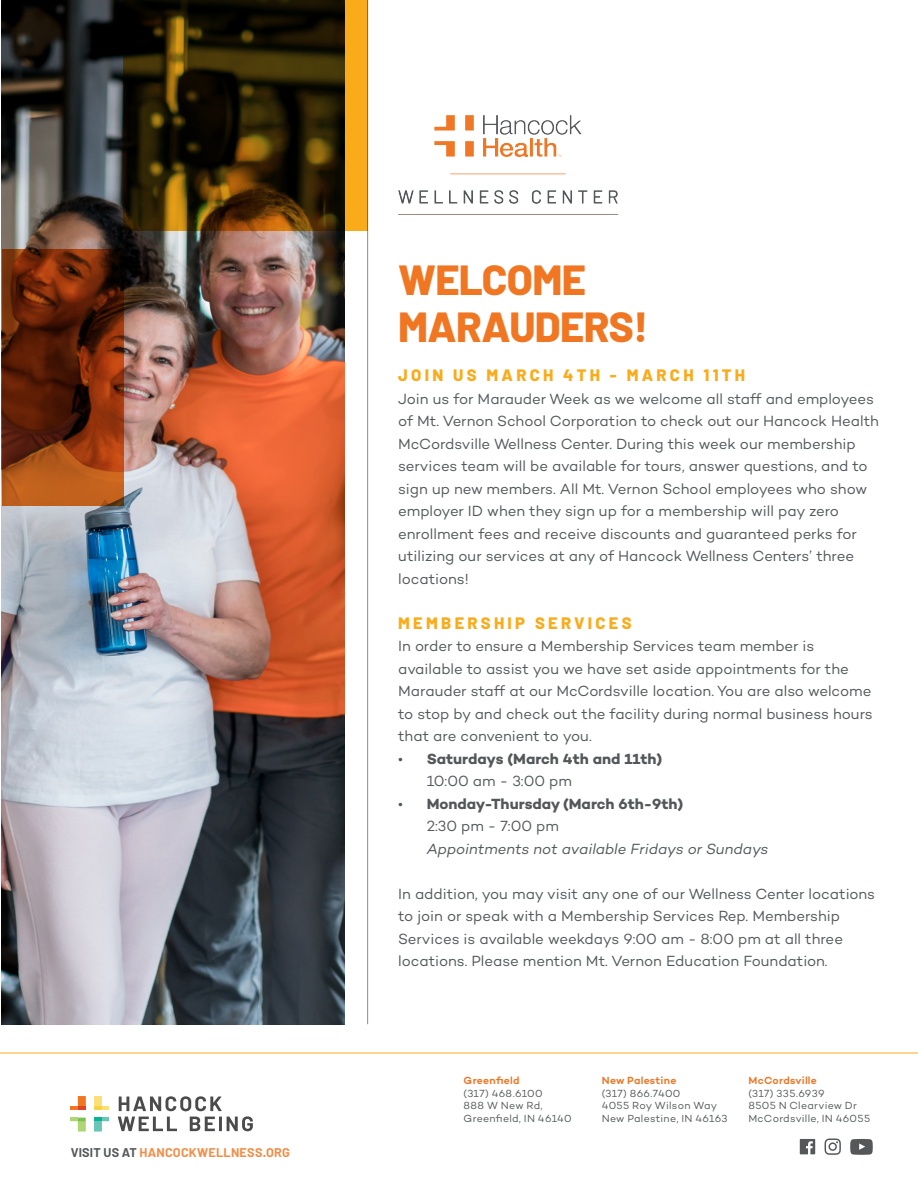
<style>
.page{position:relative;width:918px;height:1188px;background:#fff}
.page>*{position:absolute;margin:0;border:0;box-sizing:border-box;transform-origin:0 0}
.t1{font:800 42px/46.2px "Barlow";letter-spacing:-.015em;color:#f07622}
.t2{font:800 16.5px "Barlow";letter-spacing:.2em;color:#faab1a}
.t3{font:15px/22.5px "Campton";letter-spacing:-.005em;color:#545759}
.t4{font:700 15px "Campton";color:#545759}
.t5{font:italic 15px "Campton";letter-spacing:-.005em;color:#545759}
.t6{font:700 12.75px "Barlow";letter-spacing:.015em;color:#f18e48}
.t7{font:10.5px/12.6px "Campton";letter-spacing:.025em;color:#545759}
.t8{font:600 10.5px "Campton";letter-spacing:.025em;color:#ed7625}
.s1{color:#57585a}
.s2{font-weight:400}
</style>
<div class="page">
<img style="left:2px;top:0;width:343px;height:1024px">
<hr style="left:367px;top:0;width:1px;height:1024px;background:#988c7d">
<svg style="left:124px;top:0;width:244px;height:231px;background:#412d06"></svg>
<svg style="left:3px;top:250px;width:121px;height:256px;background:#742d0b"></svg>
<svg style="left:118px;top:1096px;width:135px;height:35px"></svg>
<svg style="left:71px;top:1096px;width:15px;height:14px"></svg>
<svg style="left:71px;top:1118px;width:15px;height:13px"></svg>
<svg style="left:94px;top:1096px;width:15px;height:14px"></svg>
<svg style="left:94px;top:1118px;width:15px;height:13px"></svg>
<img style="left:399px;top:115px;width:219px;height:88px">
<hr style="left:398px;top:214px;width:220px;height:1px;background:#988c7d">
<hr style="left:0;top:1053px;width:918px;height:1px;background:#faab1a">
<svg style="left:800px;top:1139px;width:15px;height:15px"></svg>
<svg style="left:825px;top:1138px;width:16px;height:17px"></svg>
<svg style="left:850px;top:1139px;width:23px;height:16px"></svg>
<p class="t6" style="left:71px;top:1144px;width:221px"><span class="s1">VISIT US AT</span> HANCOCKWELLNESS.ORG</p>
<p class="t1" style="left:398px;top:254px;width:252px">WELCOME<br>MARAUDERS!</p>
<p class="t2" style="left:398px;top:363px;width:348px">JOIN US MARCH 4TH - MARCH 11TH</p>
<p class="t3" style="left:398px;top:387px;width:482px">Join us for Marauder Week as we welcome all staff and employees of Mt. Vernon School Corporation to check out our Hancock Health McCordsville Wellness Center. During this week our membership services team will be available for tours, answer questions, and to sign up new members. All Mt. Vernon School employees who show employer ID when they sign up for a membership will pay zero enrollment fees and receive discounts and guaranteed perks for utilizing our services at any of Hancock Wellness Centers’ three locations!</p>
<p class="t2" style="left:398px;top:611px;width:235px">MEMBERSHIP SERVICES</p>
<p class="t3" style="left:398px;top:635px;width:476px">In order to ensure a Membership Services team member is available to assist you we have set aside appointments for the Marauder staff at our McCordsville location. You are also welcome to stop by and check out the facility during normal business hours that are convenient to you.</p>
<p class="t4" style="left:398px;top:749px;width:266px"><span class="s2">•</span> Saturdays (March 4th and 11th)</p>
<p class="t3" style="left:427px;top:770px;width:147px">10:00 am - 3:00 pm</p>
<p class="t4" style="left:398px;top:794px;width:287px"><span class="s2">•</span> Monday-Thursday (March 6th-9th)</p>
<p class="t3" style="left:427px;top:815px;width:134px">2:30 pm - 7:00 pm</p>
<p class="t5" style="left:427px;top:839px;width:343px">Appointments not available Fridays or Sundays</p>
<p class="t3" style="left:398px;top:882px;width:478px">In addition, you may visit any one of our Wellness Center locations to join or speak with a Membership Services Rep. Membership Services is available weekdays 9:00 am - 8:00 pm at all three locations. Please mention Mt. Vernon Education Foundation.</p>
<p class="t8" style="left:464px;top:1074px;width:57px">Greenfield</p>
<p class="t7" style="left:464px;top:1087px;width:80px">(317) 468.6100</p>
<p class="t7" style="left:464px;top:1099px;width:110px">888 W New Rd,<br>Greenfield, IN 46140</p>
<p class="t8" style="left:602px;top:1074px;width:76px">New Palestine</p>
<p class="t7" style="left:602px;top:1087px;width:80px">(317) 866.7400</p>
<p class="t7" style="left:602px;top:1099px;width:127px">4055 Roy Wilson Way<br>New Palestine, IN 46163</p>
<p class="t8" style="left:748px;top:1074px;width:70px">McCordsville</p>
<p class="t7" style="left:748px;top:1087px;width:78px">(317) 335.6939</p>
<p class="t7" style="left:748px;top:1099px;width:110px">8505 N Clearview Dr</p>
<p class="t7" style="left:748px;top:1112px;width:123px">McCordsville, IN 46055</p>
</div>
